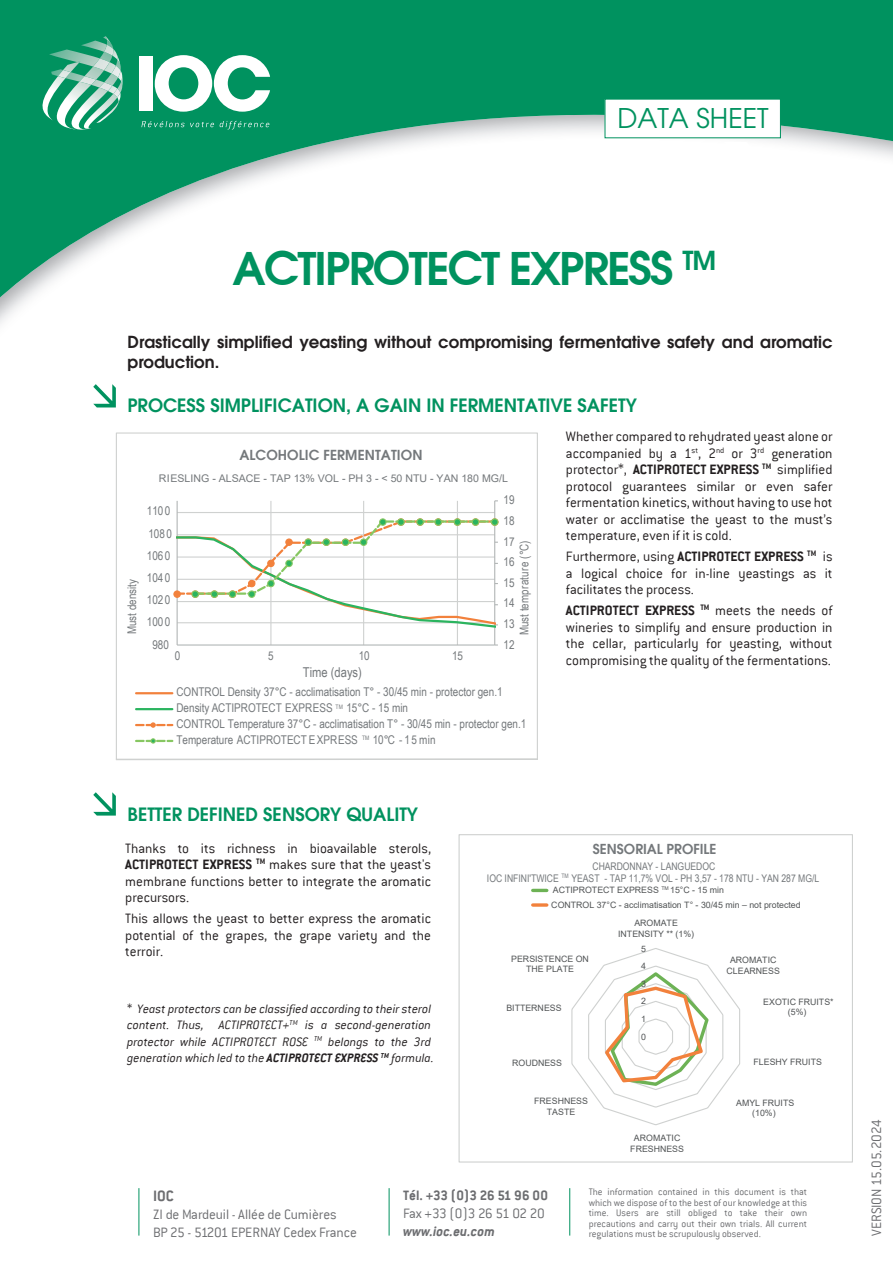
<style>
.page{position:relative;width:893px;height:1263px;background:#fff}
.page>*{position:absolute;margin:0;border:0;box-sizing:border-box;transform-origin:0 0}
.t1{font:600 45px "Avant Garde";letter-spacing:-.04em;color:#00925f}
.t2{font:27px "Avant Garde LT";color:#00925f}
.t3{font:700 18px "ITC Avant Garde LT";color:#00925f}
.t4{font:600 16.5px/19.8px "Avant Garde LT";color:#231f20}
.t5{font:700 16.5px "Conduit ITC";color:#6c6d70}
.t6{font:300 15px/16.5px "Conduit ITC";color:#231f20;text-align:justify}
.t7{font:300 15px/18px "Conduit ITC";letter-spacing:-.01em;color:#6c6d70}
.t8{font:700 15px "Conduit ITC";color:#6c6d70}
.t9{font:300 15px "Conduit ITC";letter-spacing:-.03em;color:#6c6d70}
.t10{font:italic 700 15px "Conduit ITC";color:#6c6d70}
.t11{font:italic 300 13.5px/16.5px "Conduit ITC";color:#231f20}
.t12{font:700 13.5px "ITC Avant Garde LT";letter-spacing:.005em;color:#74787b}
.t13{font:13.5px "Arial Narrow";color:#74787b}
.t14{font:12px/15.9px "Arial Narrow";color:#74787b}
.t15{font:300 10.5px/10.5px "Conduit ITC";color:#6c6d70;text-align:justify}
.t16{font:10.5px/11.9px "Arial Narrow";color:#74787b;text-align:center}
.t17{font:10.5px "Arial";color:#74787b}
.t18{font:8.85px/10.5px "Arial";color:#515455;text-align:center}
.s1{font-weight:700}
.s2{font-style:normal}
</style>
<div class="page">
<svg style="left:0;top:0;width:893px;height:324px"></svg>
<svg style="left:604px;top:98px;width:177px;height:41px"></svg>
<hr style="left:139px;top:1188px;width:1px;height:47px;background:#00925f">
<hr style="left:389px;top:1188px;width:1px;height:47px;background:#00925f">
<hr style="left:569px;top:1188px;width:1px;height:47px;background:#00925f">
<img style="left:49px;top:49px;width:6px;height:13px">
<img style="left:121px;top:75px;width:2px;height:54px">
<img style="left:113px;top:105px;width:8px;height:25px">
<img style="left:55px;top:36px;width:58px;height:94px">
<img style="left:93px;top:58px;width:6px;height:12px">
<img style="left:79px;top:76px;width:17px;height:9px">
<svg style="left:99px;top:36px;width:23px;height:69px"></svg>
<img style="left:39px;top:62px;width:40px;height:59px">
<svg style="left:58px;top:70px;width:13px;height:8px"></svg>
<svg style="left:141px;top:121px;width:73px;height:6px"></svg>
<svg style="left:220px;top:121px;width:49px;height:8px"></svg>
<div style="left:139px;top:56px;width:14px;height:55px;background:#fff"></div>
<svg style="left:155px;top:55px;width:115px;height:57px"></svg>
<svg style="left:93px;top:384px;width:23px;height:23px"></svg>
<svg style="left:93px;top:792px;width:23px;height:23px"></svg>
<hr style="left:177px;top:512px;width:318px;height:1px;background:#cfd1d0">
<hr style="left:457px;top:501px;width:1px;height:144px;background:#cfd1d0">
<hr style="left:363px;top:501px;width:1px;height:144px;background:#cfd1d0">
<hr style="left:270px;top:501px;width:1px;height:144px;background:#cfd1d0">
<hr style="left:494px;top:501px;width:1px;height:144px;background:#b2b6b6">
<hr style="left:177px;top:501px;width:1px;height:144px;background:#b2b6b6">
<hr style="left:177px;top:644px;width:318px;height:2px;background:#b2b6b6">
<div style="left:173px;top:590px;width:8px;height:8px;border:1px solid #f2813c;border-radius:50%"></div>
<div style="left:379px;top:518px;width:8px;height:8px;border:1px solid #87c762;border-radius:50%"></div>
<div style="left:397px;top:518px;width:8px;height:8px;border:1px solid #87c762;border-radius:50%"></div>
<div style="left:416px;top:518px;width:8px;height:8px;border:1px solid #87c762;border-radius:50%"></div>
<div style="left:434px;top:518px;width:8px;height:8px;border:1px solid #87c762;border-radius:50%"></div>
<div style="left:454px;top:518px;width:7px;height:8px;border:1px solid #87c762;border-radius:50%"></div>
<div style="left:472px;top:518px;width:7px;height:8px;border:1px solid #87c762;border-radius:50%"></div>
<svg style="left:174px;top:519px;width:324px;height:113px"></svg>
<div style="left:491px;top:518px;width:7px;height:8px;border:1px solid #87c762;border-radius:50%"></div>
<hr style="left:136px;top:692px;width:36px;height:2px;background:#f2813c">
<hr style="left:136px;top:708px;width:36px;height:2px;background:#2bb45f">
<svg style="left:136px;top:722px;width:36px;height:6px"></svg>
<svg style="left:136px;top:738px;width:36px;height:6px"></svg>
<svg style="left:571px;top:948px;width:169px;height:178px"></svg>
<hr style="left:533px;top:889px;width:14px;height:3px;background:#6db255">
<svg style="left:533px;top:903px;width:14px;height:4px"></svg>
<div style="left:459px;top:834px;width:394px;height:328px;border:1px solid #cfd1d0"></div>
<hr style="left:116px;top:758px;width:422px;height:2px;background:#cfd1d0">
<h2 class="t2" style="left:617px;top:102px;width:153px">DATA SHEET</h2>
<h1 class="t1" style="left:233px;top:239px;width:485px">ACTIPROTECT EXPRESS <sup>TM</sup></h1>
<p class="t4" style="left:128px;top:332px;width:706px">Drastically simplified yeasting without compromising fermentative safety and aromatic production.</p>
<p class="t3" style="left:128px;top:393px;width:511px">PROCESS SIMPLIFICATION, A GAIN IN FERMENTATIVE SAFETY</p>
<p class="t12" style="left:239px;top:446px;width:185px">ALCOHOLIC FERMENTATION</p>
<p class="t17" style="left:159px;top:471px;width:351px">RIESLING - ALSACE - TAP 13% VOL - PH 3 - &lt; 50 NTU - YAN 180 MG/L</p>
<p class="t14" style="left:123px;top:634px;width:56px;rotate:-90deg">Must density</p>
<p class="t14" style="left:147px;top:503px;width:25px">1100</p>
<p class="t14" style="left:148px;top:525px;width:25px">1080</p>
<p class="t14" style="left:147px;top:547px;width:25px">1060</p>
<p class="t14" style="left:147px;top:569px;width:25px">1040</p>
<p class="t14" style="left:147px;top:592px;width:25px">1020</p>
<p class="t14" style="left:147px;top:614px;width:25px">1000</p>
<p class="t14" style="left:152px;top:636px;width:18px">980</p>
<p class="t14" style="left:175px;top:648px;width:7px">0</p>
<p class="t14" style="left:268px;top:648px;width:7px">5</p>
<p class="t14" style="left:359px;top:648px;width:13px">10</p>
<p class="t14" style="left:452px;top:648px;width:13px">15</p>
<p class="t13" style="left:303px;top:662px;width:61px">Time (days)</p>
<p class="t14" style="left:504px;top:492px;width:13px">19</p>
<p class="t14" style="left:504px;top:512px;width:13px">18</p>
<p class="t14" style="left:504px;top:533px;width:13px">17</p>
<p class="t14" style="left:516px;top:635px;width:96px;rotate:-90deg">Must temprature (°C)</p>
<p class="t14" style="left:504px;top:554px;width:13px">16</p>
<p class="t14" style="left:504px;top:574px;width:13px">15</p>
<p class="t14" style="left:504px;top:595px;width:13px">14</p>
<p class="t14" style="left:504px;top:615px;width:13px">13</p>
<p class="t14" style="left:504px;top:636px;width:13px">12</p>
<p class="t14" style="left:176px;top:684px;width:351px">CONTROL Density 37°C - acclimatisation T° - 30/45 min - protector gen.1<br>Density ACTIPROTECT EXPRESS <sup>TM</sup> 15°C - 15 min<br>CONTROL Temperature 37°C - acclimatisation T° - 30/45 min - protector gen.1<br>Temperature ACTIPROTECT EXPRESS <sup>TM</sup> 10°C - 15 min</p>
<p class="t3" style="left:128px;top:802px;width:292px">BETTER DEFINED SENSORY QUALITY</p>
<p class="t6" style="left:566px;top:428px;width:268px">Whether compared to rehydrated yeast alone or accompanied by a 1<sup>st</sup>, 2<sup>nd</sup> or 3<sup>rd</sup> generation protector*, <span class="s1">ACTIPROTECT EXPRESS</span> <sup>TM</sup> simplified protocol guarantees similar or even safer fermentation kinetics, without having to use hot water or acclimatise the yeast to the must’s temperature, even if it is cold.</p>
<p class="t6" style="left:566px;top:548px;width:268px">Furthermore, using <span class="s1">ACTIPROTECT EXPRESS</span> <sup>TM</sup> is a logical choice for in-line yeastings as it facilitates the process.</p>
<p class="t6" style="left:566px;top:602px;width:268px"><span class="s1">ACTIPROTECT EXPRESS</span> <sup>TM</sup> meets the needs of wineries to simplify and ensure production in the cellar, particularly for yeasting, without compromising the quality of the fermentations.</p>
<p class="t6" style="left:125px;top:840px;width:307px">Thanks to its richness in bioavailable sterols, <span class="s1">ACTIPROTECT EXPRESS</span> <sup>TM</sup> makes sure that the yeast's membrane functions better to integrate the aromatic precursors.</p>
<p class="t6" style="left:125px;top:910px;width:307px">This allows the yeast to better express the aromatic potential of the grapes, the grape variety and the terroir.</p>
<p class="t11" style="left:127px;top:1000px;width:308px"><span class="s2">*</span> Yeast protectors can be classified according to their sterol content. Thus, ACTIPROTECT+<sup>TM</sup> is a second-generation protector while ACTIPROTECT ROSE <sup>TM</sup> belongs to the 3rd generation which led to the <span class="s1">ACTIPROTECT EXPRESS</span> <sup>TM</sup> formula.</p>
<p class="t12" style="left:593px;top:840px;width:125px">SENSORIAL PROFILE</p>
<p class="t16" style="left:487px;top:860px;width:334px">CHARDONNAY - LANGUEDOC<br>IOC INFINI'TWICE <sup>TM</sup> YEAST - TAP 11,7% VOL - PH 3,57 - 178 NTU - YAN 287 MG/L</p>
<p class="t18" style="left:551px;top:883px;width:251px;line-height:14.5px;text-align:left">ACTIPROTECT EXPRESS <sup>TM</sup> 15°C - 15 min<br>CONTROL 37°C - acclimatisation T° - 30/45 min – not protected</p>
<p class="t18" style="left:618px;top:918px;width:77px">AROMATE<br>INTENSITY ** (1%)</p>
<p class="t18" style="left:511px;top:953px;width:79px">PERSISTENCE ON<br>THE PLATE</p>
<p class="t18" style="left:506px;top:1003px;width:57px">BITTERNESS</p>
<p class="t18" style="left:512px;top:1058px;width:51px">ROUDNESS</p>
<p class="t18" style="left:534px;top:1096px;width:55px">FRESHNESS<br>TASTE</p>
<p class="t18" style="left:641px;top:943px;width:6px">5</p>
<p class="t18" style="left:641px;top:961px;width:6px">4</p>
<p class="t18" style="left:641px;top:978px;width:6px">3</p>
<p class="t18" style="left:641px;top:996px;width:6px">2</p>
<p class="t18" style="left:641px;top:1014px;width:6px">1</p>
<p class="t18" style="left:641px;top:1031px;width:6px">0</p>
<p class="t18" style="left:630px;top:1133px;width:55px">AROMATIC<br>FRESHNESS</p>
<p class="t18" style="left:727px;top:955px;width:55px">AROMATIC<br>CLEARNESS</p>
<p class="t18" style="left:763px;top:996px;width:72px">EXOTIC FRUITS* (5%)</p>
<p class="t18" style="left:753px;top:1056px;width:70px">FLESHY FRUITS</p>
<p class="t18" style="left:736px;top:1097px;width:60px">AMYL FRUITS (10%)</p>
<p class="t5" style="left:153px;top:1186px;width:22px">IOC</p>
<p class="t7" style="left:153px;top:1205px;width:205px">ZI de Mardeuil - Allée de Cumières<br>BP 25 - 51201 EPERNAY Cedex France</p>
<p class="t8" style="left:403px;top:1186px;width:146px">Tél. +33 (0)3 26 51 96 00</p>
<p class="t9" style="left:403px;top:1205px;width:143px">Fax +33 (0)3 26 51 02 20</p>
<p class="t10" style="left:403px;top:1222px;width:93px">www.ioc.eu.com</p>
<p class="t15" style="left:589px;top:1187px;width:220px">The information contained in this document is that which we dispose of to the best of our knowledge at this time. Users are still obliged to take their own precautions and carry out their own trials. All current regulations must be scrupulously observed.</p>
<p class="t7" style="left:867px;top:1235px;width:118px;rotate:-90deg">VERSION 15.05.2024</p>
</div>
